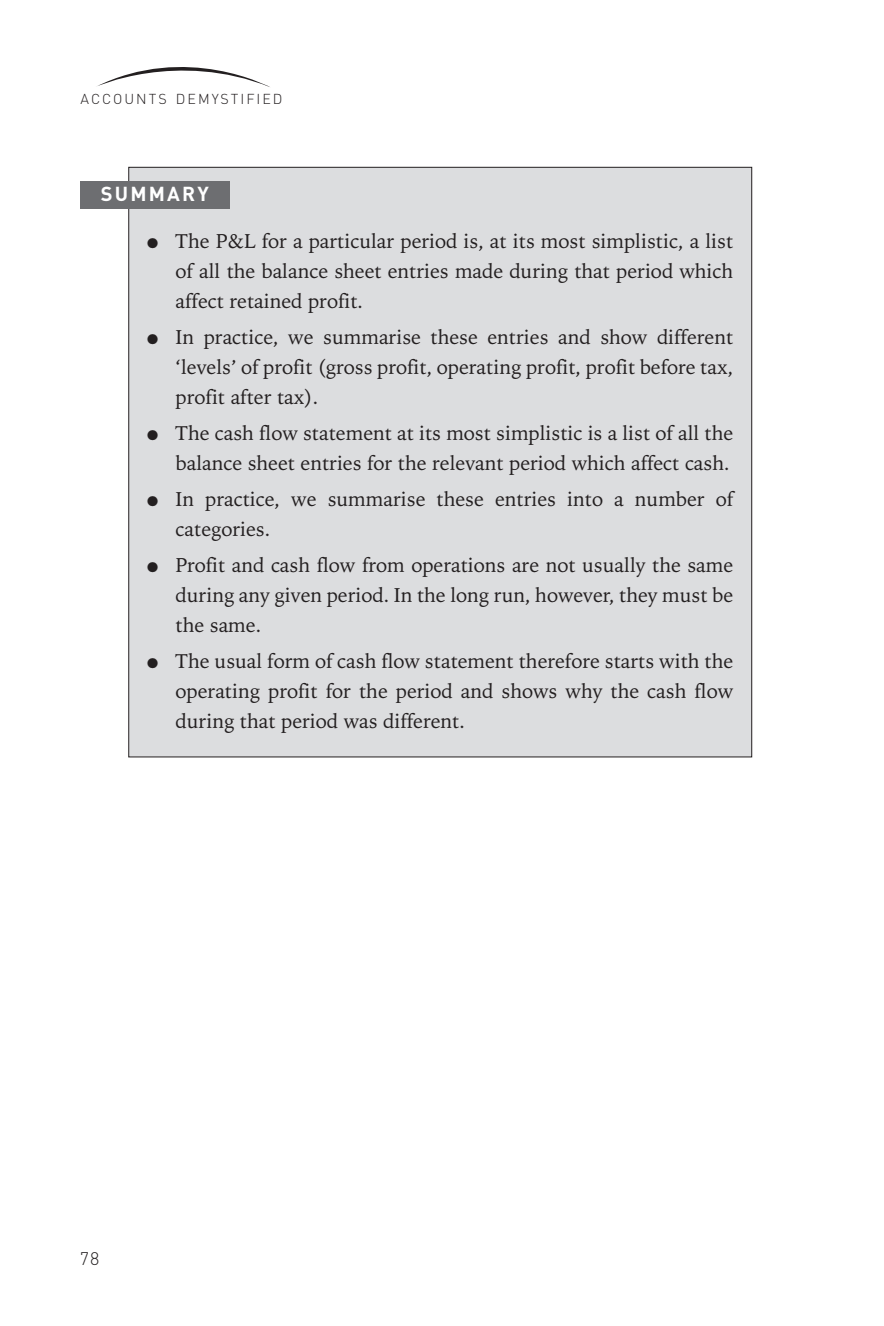
<style>
.page{position:relative;width:884px;height:1326px;background:#fff}
.page>*{position:absolute;margin:0;border:0;box-sizing:border-box;transform-origin:0 0}
.t1{font:20px/30px "Iowan Old Style BT";color:#231f20;text-align:justify}
.t2{font:700 20px "DIN";letter-spacing:.11em;color:#fff}
.t3{font:300 18px "DIN";color:#231f20}
.t4{font:300 14.2px "DIN";letter-spacing:.135em;color:#231f20}
</style>
<div class="page">
<svg style="left:97px;top:67px;width:173px;height:20px"></svg>
<div style="left:129px;top:167px;width:623px;height:590px;background:#dcdddf"></div>
<div style="left:80px;top:181px;width:150px;height:28px;background:#6d6e71"></div>
<p class="t4" style="left:81px;top:94px;width:203px">ACCOUNTS DEMYSTIFIED</p>
<p class="t2" style="left:101px;top:187px;width:109px">SUMMARY</p>
<p class="t1" style="left:176px;top:228px;width:559px;text-indent:-28px">● The P&amp;L for a particular period is, at its most simplistic, a list of all the balance sheet entries made during that period which affect retained profit.</p>
<p class="t1" style="left:176px;top:324px;width:559px;text-indent:-28px">● In practice, we summarise these entries and show different ‘levels’ of profit (gross profit, operating profit, profit before tax, profit after tax).</p>
<p class="t1" style="left:147px;top:420px;width:587px;text-align:right">● The cash flow statement at its most simplistic is a list of all the balance sheet entries for the relevant period which affect cash.</p>
<p class="t1" style="left:176px;top:486px;width:559px;text-indent:-28px">● In practice, we summarise these entries into a number of categories.</p>
<p class="t1" style="left:176px;top:552px;width:559px;text-indent:-28px">● Profit and cash flow from operations are not usually the same during any given period. In the long run, however, they must be the same.</p>
<p class="t1" style="left:176px;top:648px;width:559px;text-indent:-28px">● The usual form of cash flow statement therefore starts with the operating profit for the period and shows why the cash flow during that period was different.</p>
<p class="t3" style="left:80px;top:1252px;width:21px">78</p>
</div>
